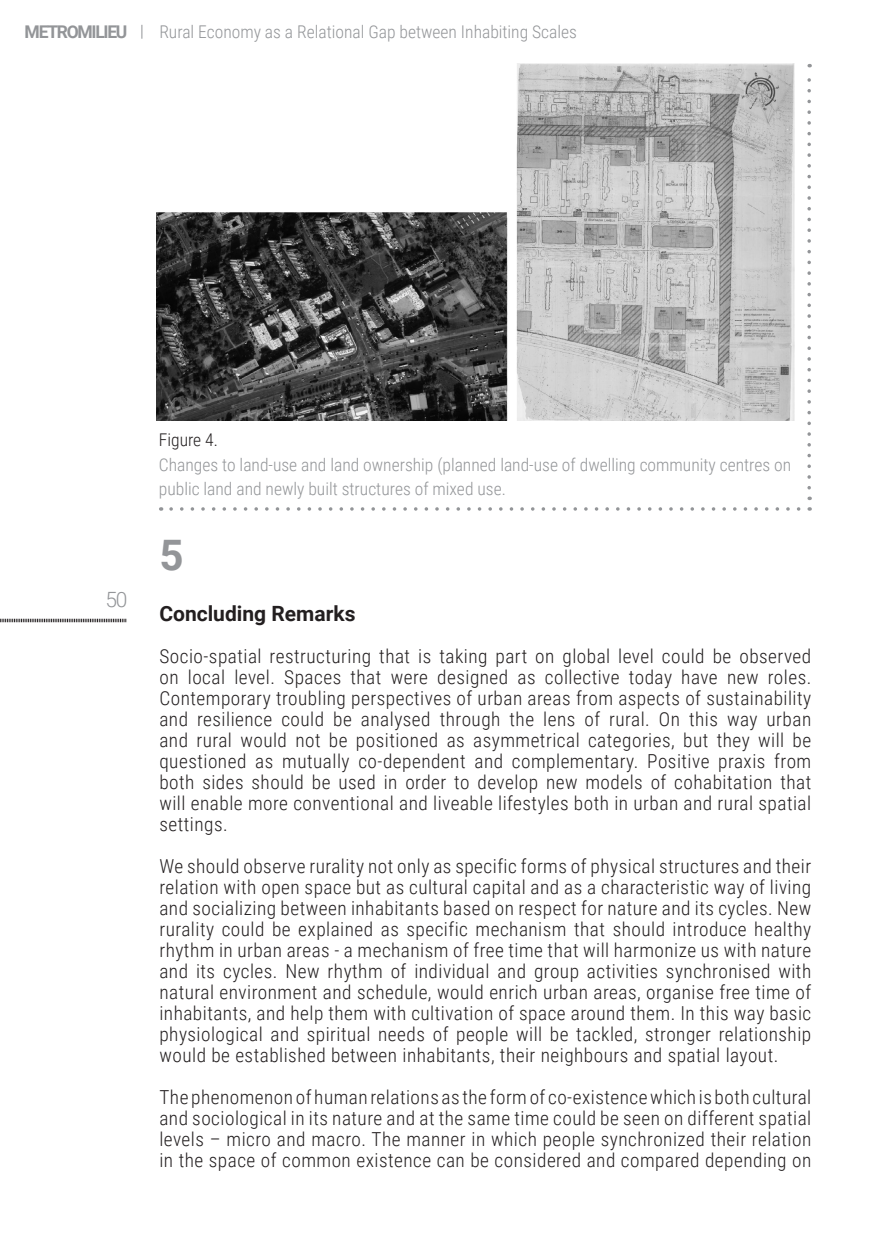
<style>
.page{position:relative;width:874px;height:1241px;background:#fff}
.page>*{position:absolute;margin:0;border:0;box-sizing:border-box;transform-origin:0 0}
.t1{font:700 42px "Roboto";color:#939598}
.t2{font:700 21px "Roboto";color:#231f20}
.t3{font:300 21px "Roboto";color:#939598}
.t4{font:300 19.25px/21px "Roboto Condensed";letter-spacing:.025em;color:#231f20;text-align:justify}
.t5{font:300 17.5px/24.5px "Roboto Condensed";color:#939598}
.t6{font:700 17.5px "Roboto";letter-spacing:-.075em;color:#939598}
.t7{font:300 17.5px "Roboto Condensed";color:#231f20}
</style>
<div class="page">
<svg style="left:0;top:618px;width:126px;height:4px"></svg>
<svg style="left:141px;top:25px;width:1px;height:14px"></svg>
<svg style="left:160px;top:507px;width:638px;height:3px"></svg>
<svg style="left:807px;top:64px;width:3px;height:423px"></svg>
<img style="left:157px;top:64px;width:637px;height:356px">
<p class="t6" style="left:25px;top:19px;width:104px">METROMILIEU</p>
<p class="t5" style="left:159px;top:19px;width:419px">Rural Economy as a Relational Gap between Inhabiting Scales</p>
<p class="t3" style="left:106px;top:584px;width:23px">50</p>
<p class="t7" style="left:159px;top:427px;width:60px">Figure 4.</p>
<p class="t5" style="left:159px;top:451px;width:633px">Changes to land-use and land ownership (planned land-use of dwelling community centres on public land and newly built structures of mixed use.</p>
<p class="t1" style="left:159px;top:525px;width:26px">5</p>
<p class="t2" style="left:159px;top:598px;width:197px">Concluding Remarks</p>
<p class="t4" style="left:159px;top:644px;width:653px">Socio-spatial restructuring that is taking part on global level could be observed on local level. Spaces that were designed as collective today have new roles.<br>Contemporary troubling perspectives of urban areas from aspects of sustainability and resilience could be analysed through the lens of rural. On this way urban and rural would not be positioned as asymmetrical categories, but they will be questioned as mutually co-dependent and complementary. Positive praxis from both sides should be used in order to develop new models of cohabitation that will enable more conventional and liveable lifestyles both in urban and rural spatial settings.</p>
<p class="t4" style="left:159px;top:854px;width:653px">We should observe rurality not only as specific forms of physical structures and their relation with open space but as cultural capital and as a characteristic way of living and socializing between inhabitants based on respect for nature and its cycles. New rurality could be explained as specific mechanism that should introduce healthy rhythm in urban areas - a mechanism of free time that will harmonize us with nature and its cycles. New rhythm of individual and group activities synchronised with natural environment and schedule, would enrich urban areas, organise free time of inhabitants, and help them with cultivation of space around them. In this way basic physiological and spiritual needs of people will be tackled, stronger relationship would be established between inhabitants, their neighbours and spatial layout.</p>
<p class="t4" style="left:159px;top:1085px;width:653px">The phenomenon of human relations as the form of co-existence which is both cultural and sociological in its nature and at the same time could be seen on different spatial levels – micro and macro. The manner in which people synchronized their relation in the space of common existence can be considered and compared depending on</p>
</div>
